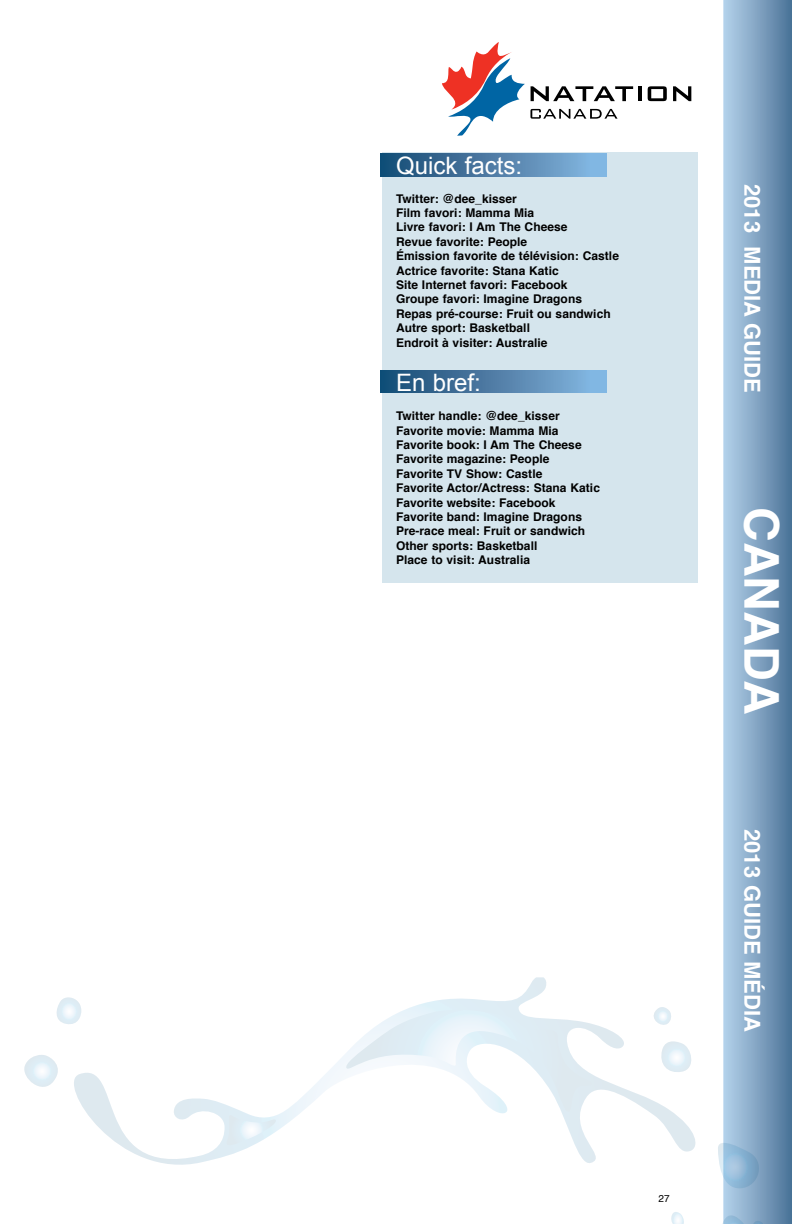
<style>
.page{position:relative;width:792px;height:1224px;background:#fff}
.page>*{position:absolute;margin:0;border:0;box-sizing:border-box;transform-origin:0 0}
.t1{font:700 48px "Helvetica";color:#fff}
.t2{font:24px "Arial";color:#fff}
.t3{font:700 22px "Helvetica";color:#fff}
.t4{font:700 12px/14.4px "Helvetica";letter-spacing:.005em;color:#000}
.t5{font:10px "Helvetica";color:#000}
</style>
<div class="page">
<svg style="left:723px;top:0;width:69px;height:1224px;background:#80a3c1"></svg>
<hr style="left:638px;top:86px;width:3px;height:15px;background:#000">
<svg style="left:648px;top:86px;width:19px;height:15px"></svg>
<svg style="left:673px;top:86px;width:18px;height:15px"></svg>
<svg style="left:442px;top:42px;width:191px;height:94px"></svg>
<svg style="left:74px;top:977px;width:622px;height:188px"></svg>
<svg style="left:659px;top:1041px;width:37px;height:34px"></svg>
<svg style="left:722px;top:1215px;width:42px;height:9px"></svg>
<svg style="left:671px;top:1212px;width:13px;height:12px"></svg>
<svg style="left:649px;top:1007px;width:23px;height:21px"></svg>
<svg style="left:56px;top:997px;width:26px;height:29px"></svg>
<svg style="left:718px;top:1143px;width:48px;height:47px;background:#97b9d4"></svg>
<svg style="left:24px;top:1055px;width:34px;height:32px"></svg>
<svg style="left:344px;top:1010px;width:249px;height:103px"></svg>
<svg style="left:225px;top:1115px;width:51px;height:32px"></svg>
<div style="left:382px;top:153px;width:315px;height:430px;background:#d5e5ed"></div>
<div style="left:380px;top:154px;width:226px;height:22px;background:linear-gradient(to right,#154770,#88b7e2)"></div>
<div style="left:380px;top:371px;width:226px;height:22px;background:linear-gradient(to right,#154770,#88b7e2)"></div>
<h2 class="t2" style="left:396px;top:150px;width:128px">Quick facts:</h2>
<p class="t4" style="left:396px;top:191px;width:225px">Twitter: @dee_kisser<br>Film favori: Mamma Mia<br>Livre favori: I Am The Cheese<br>Revue favorite: People<br>Émission favorite de télévision: Castle<br>Actrice favorite: Stana Katic<br>Site Internet favori: Facebook<br>Groupe favori: Imagine Dragons<br>Repas pré-course: Fruit ou sandwich<br>Autre sport: Basketball<br>Endroit à visiter: Australie</p>
<h2 class="t2" style="left:396px;top:367px;width:86px">En bref:</h2>
<p class="t4" style="left:396px;top:409px;width:206px">Twitter handle: @dee_kisser<br>Favorite movie: Mamma Mia<br>Favorite book: I Am The Cheese<br>Favorite magazine: People<br>Favorite TV Show: Castle<br>Favorite Actor/Actress: Stana Katic<br>Favorite website: Facebook<br>Favorite band: Imagine Dragons<br>Pre-race meal: Fruit or sandwich<br>Other sports: Basketball<br>Place to visit: Australia</p>
<p class="t5" style="left:659px;top:1190px;width:13px">27</p>
<h3 class="t3" style="left:770px;top:184px;width:210px;rotate:90deg">2013 MEDIA GUIDE</h3>
<h1 class="t1" style="left:800px;top:507px;width:209px;rotate:90deg">CANADA</h1>
<h3 class="t3" style="left:770px;top:829px;width:204px;rotate:90deg">2013 GUIDE MÉDIA</h3>
</div>
